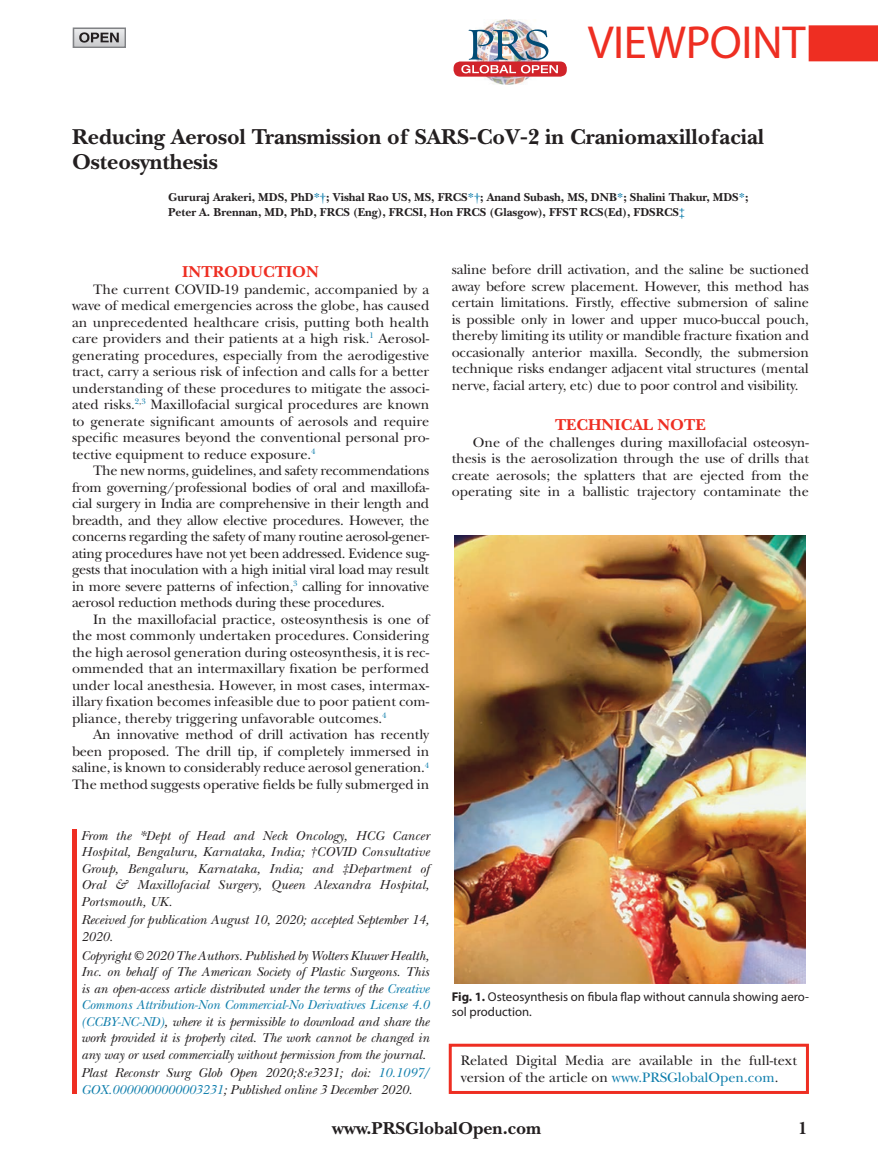
<style>
.page{position:relative;width:878px;height:1175px;background:#fff}
.page>*{position:absolute;margin:0;border:0;box-sizing:border-box;transform-origin:0 0}
.t1{font:46.5px "Myriad Pro";letter-spacing:-.01em;color:#ee2e22}
.t2{font:700 22.5px/25.5px "New Baskerville Std";color:#231f20}
.t3{font:700 18px "New Baskerville Std";color:#231f20}
.t4{font:700 16.5px "New Baskerville Std";color:#ee2e22}
.t5{font:14.25px/16.5px "New Baskerville Std";color:#231f20;text-align:justify}
.t6{font:italic 13.5px/16.5px "New Baskerville Std";letter-spacing:-.005em;color:#231f20;text-align:justify}
.t7{font:12.75px/15px "Myriad Pro";color:#231f20}
.t8{font:700 12px/15px "New Baskerville Std";color:#231f20}
.s1{font-family:"Gandhari Unicode"}
.s2{color:#0f7eac}
.s3{font-weight:700}
</style>
<div class="page">
<div style="left:73px;top:28px;width:52px;height:20px;border:2px solid #808285"></div>
<svg style="left:79px;top:32px;width:40px;height:11px"></svg>
<hr style="left:72px;top:829px;width:4px;height:82px;background:#ee2e22">
<hr style="left:72px;top:911px;width:4px;height:36px;background:#ee2e22">
<hr style="left:72px;top:940px;width:4px;height:118px;background:#ee2e22">
<hr style="left:72px;top:1057px;width:4px;height:36px;background:#ee2e22">
<div style="left:448px;top:1043px;width:360px;height:51px;border:3px solid #ee2e22"></div>
<img style="left:454px;top:536px;width:352px;height:447px">
<div style="left:808px;top:25px;width:70px;height:36px;background:#ee2e22"></div>
<img style="left:484px;top:20px;width:48px;height:64px">
<div style="left:453px;top:61px;width:113px;height:16px;background:#d1232a;border-radius:7px"></div>
<img style="left:461px;top:29px;width:97px;height:44px">
<h1 class="t1" style="left:587px;top:14px;width:219px">Viewpoint</h1>
<h2 class="t2" style="left:72px;top:124px;width:693px">Reducing Aerosol Transmission of SARS<span class="s1">‐</span>CoV<span class="s1">‐</span>2 in Craniomaxillofacial<br>Osteosynthesis</h2>
<p class="t8" style="left:168px;top:189px;width:581px">Gururaj Arakeri, MDS, PhD<span class="s2">*†</span>; Vishal Rao US, MS, FRCS<span class="s2">*†</span>; Anand Subash, MS, DNB<span class="s2">*</span>; Shalini Thakur, MDS<span class="s2">*</span>;<br>Peter A. Brennan, MD, PhD, FRCS (Eng), FRCSI, Hon FRCS (Glasgow), FFST RCS(Ed), FDSRCS<span class="s2">‡</span></p>
<p class="t4" style="left:182px;top:262px;width:138px">INTRODUCTION</p>
<p class="t5" style="left:72px;top:281px;width:359px;text-indent:21px">The current COVID-19 pandemic, accompanied by a wave of medical emergencies across the globe, has caused an unprecedented healthcare crisis, putting both health care providers and their patients at a high risk.<sup>1</sup> Aerosol&shy;generating procedures, especially from the aerodigestive tract, carry a serious risk of infection and calls for a better understanding of these procedures to mitigate the associ&shy;ated risks.<sup>2</sup><sup>,</sup><sup>3</sup> Maxillofacial surgical procedures are known to generate significant amounts of aerosols and require specific measures beyond the conventional personal pro&shy;tective equipment to reduce exposure.<sup>4</sup></p>
<p class="t5" style="left:72px;top:462px;width:359px;text-indent:21px">The new norms, guidelines, and safety recommendations from governing/professional bodies of oral and maxillofa&shy;cial surgery in India are comprehensive in their length and breadth, and they allow elective procedures. However, the concerns regarding the safety of many routine aerosol-gener&shy;ating procedures have not yet been addressed. Evidence sug&shy;gests that inoculation with a high initial viral load may result in more severe patterns of infection,<sup>3</sup> calling for innovative aerosol reduction methods during these procedures.</p>
<p class="t5" style="left:72px;top:611px;width:359px;text-indent:21px">In the maxillofacial practice, osteosynthesis is one of the most commonly undertaken procedures. Considering the high aerosol generation during osteosynthesis, it is rec&shy;ommended that an intermaxillary fixation be performed under local anesthesia. However, in most cases, intermax&shy;illary fixation becomes infeasible due to poor patient com&shy;pliance, thereby triggering unfavorable outcomes.<sup>4</sup></p>
<p class="t5" style="left:72px;top:726px;width:359px;text-indent:21px">An innovative method of drill activation has recently been proposed. The drill tip, if completely immersed in saline, is known to considerably reduce aerosol generation.<sup>4<br></sup>The method suggests operative fields be fully submerged in</p>
<p class="t6" style="left:81px;top:827px;width:350px">From the *Dept of Head and Neck Oncology, HCG Cancer Hospital, Bengaluru, Karnataka, India; †COVID Consultative Group, Bengaluru, Karnataka, India; and ‡Department of Oral &amp; Maxillofacial Surgery, Queen Alexandra Hospital, Portsmouth, UK.</p>
<p class="t6" style="left:81px;top:911px;width:349px">Received for publication August 10, 2020; accepted September 14,<br>2020.</p>
<p class="t6" style="left:81px;top:947px;width:350px">Copyright © 2020 The Authors. Published by Wolters Kluwer Health, Inc. on behalf of The American Society of Plastic Surgeons. This is an open-access article distributed under the terms of the <span class="s2">Creative Commons Attribution-Non Commercial-No Derivatives License 4.0 (CCBY-NC-ND)</span>, where it is permissible to download and share the work provided it is properly cited. The work cannot be changed in any way or used commercially without permission from the journal.</p>
<p class="t6" style="left:81px;top:1064px;width:350px">Plast Reconstr Surg Glob Open 2020;8:e3231; doi: <span class="s2">10.1097/<br>GOX.0000000000003231</span>; Published online 3 December 2020.</p>
<p class="t5" style="left:452px;top:261px;width:359px">saline before drill activation, and the saline be suctioned away before screw placement. However, this method has certain limitations. Firstly, effective submersion of saline is possible only in lower and upper muco-buccal pouch, thereby limiting its utility or mandible fracture fixation and occasionally anterior maxilla. Secondly, the submersion technique risks endanger adjacent vital structures (mental nerve, facial artery, etc) due to poor control and visibility.</p>
<p class="t4" style="left:555px;top:415px;width:152px">TECHNICAL NOTE</p>
<p class="t5" style="left:451px;top:434px;width:359px;text-indent:21px">One of the challenges during maxillofacial osteosyn&shy;thesis is the aerosolization through the use of drills that create aerosols; the splatters that are ejected from the operating site in a ballistic trajectory contaminate the</p>
<p class="t7" style="left:452px;top:989px;width:358px"><span class="s3">Fig. 1.</span> Osteosynthesis on fibula flap without cannula showing aero&shy;sol production.</p>
<p class="t5" style="left:461px;top:1052px;width:338px">Related Digital Media are available in the full-text version of the article on <span class="s2">www.PRSGlobalOpen.com</span>.</p>
<p class="t3" style="left:332px;top:1118px;width:210px">www.PRSGlobalOpen.com</p>
<p class="t3" style="left:798px;top:1118px;width:11px">1</p>
</div>
